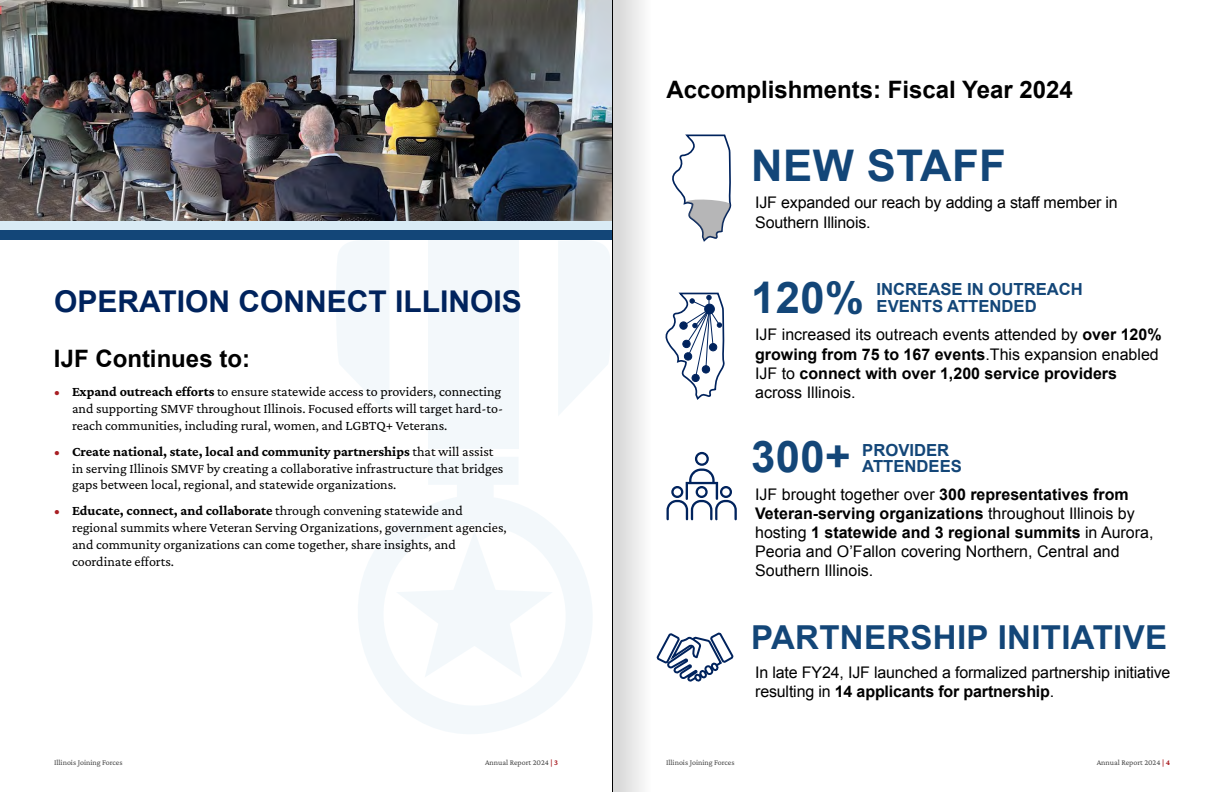
<style>
.page{position:relative;width:1224px;height:792px;background:#fff}
.page>*{position:absolute;margin:0;border:0;box-sizing:border-box;transform-origin:0 0}
.t1{font:700 43.6px "Arial";letter-spacing:.01em;color:#134678}
.t2{font:700 33px "Arial";letter-spacing:.01em;color:#134678}
.t3{font:700 30px "Arial";color:#00235d}
.t4{font:700 24px "Arial";color:#000}
.t5{font:700 16.7px/17px "Arial";color:#134678}
.t6{font:16px/19.2px "Arial";color:#000}
.t7{font:14px/16.8px "Crimson Pro";color:#000}
.t8{font:8px "Crimson Pro";color:#454545}
.s1{color:#a91f24}
.s2{font-weight:700}
.s3{font-weight:700;color:#a91f24}
</style>
<div class="page">
<div style="left:429px;top:240px;width:90px;height:209px;background:#f3f8fb"></div>
<svg style="left:336px;top:240px;width:53px;height:175px"></svg>
<svg style="left:558px;top:240px;width:53px;height:175px"></svg>
<svg style="left:358px;top:457px;width:234px;height:277px"></svg>
<div style="left:0;top:106px;width:612px;height:134px;background:#134678"></div>
<div style="left:0;top:96px;width:612px;height:134px;background:#d9ebf5"></div>
<svg style="left:714px;top:292px;width:11px;height:99px"></svg>
<svg style="left:714px;top:477px;width:23px;height:43px"></svg>
<svg style="left:714px;top:632px;width:20px;height:40px"></svg>
<img style="left:0;top:0;width:612px;height:221px">
<svg style="left:714px;top:134px;width:18px;height:105px"></svg>
<svg style="left:613px;top:0;width:101px;height:792px"></svg>
<hr style="left:612px;top:0;width:1px;height:792px;background:#000">
<h3 class="t4" style="left:666px;top:74px;width:408px">Accomplishments: Fiscal Year 2024</h3>
<h1 class="t1" style="left:751px;top:137px;width:256px">NEW STAFF</h1>
<h3 class="t3" style="left:54px;top:282px;width:469px">OPERATION CONNECT ILLINOIS</h3>
<h3 class="t4" style="left:54px;top:343px;width:198px">IJF Continues to:</h3>
<p class="t7" style="left:72px;top:383px;width:433px;text-indent:-18px"><span class="s1">•</span> <span class="s2">Expand outreach efforts</span> to ensure statewide access to providers, connecting and supporting SMVF throughout Illinois. Focused efforts will target hard-to&shy;reach communities, including rural, women, and LGBTQ+ Veterans.</p>
<p class="t7" style="left:72px;top:443px;width:433px;text-indent:-18px"><span class="s1">•</span> <span class="s2">Create national, state, local and community partnerships</span> that will assist in serving Illinois SMVF by creating a collaborative infrastructure that bridges gaps between local, regional, and statewide organizations.</p>
<p class="t7" style="left:72px;top:502px;width:436px;text-indent:-18px"><span class="s1">•</span> <span class="s2">Educate, connect, and collaborate</span> through convening statewide and regional summits where Veteran Serving Organizations, government agencies, and community organizations can come together, share insights, and coordinate efforts.</p>
<p class="t6" style="left:755px;top:193px;width:364px">IJF expanded our reach by adding a staff member in<br>Southern Illinois.</p>
<h1 class="t1" style="left:751px;top:269px;width:114px">120%</h1>
<p class="t5" style="left:877px;top:281px;width:208px">INCREASE IN OUTREACH<br>EVENTS ATTENDED</p>
<p class="t6" style="left:755px;top:325px;width:408px">IJF increased its outreach events attended by <span class="s2">over 120% growing from 75 to 167 events</span>.This expansion enabled IJF to <span class="s2">connect with over 1,200 service providers </span>across Illinois.</p>
<h1 class="t1" style="left:751px;top:428px;width:101px">300+</h1>
<p class="t5" style="left:862px;top:443px;width:101px;line-height:15.3px">PROVIDER<br>ATTENDEES</p>
<p class="t6" style="left:755px;top:485px;width:400px">IJF brought together over <span class="s2">300 representatives from Veteran-serving organizations</span> throughout Illinois by hosting <span class="s2">1 statewide and 3 regional summits</span> in Aurora, Peoria and O’Fallon covering Northern, Central and Southern Illinois.</p>
<h2 class="t2" style="left:751px;top:616px;width:417px">PARTNERSHIP INITIATIVE</h2>
<p class="t6" style="left:755px;top:663px;width:417px">In late FY24, IJF launched a formalized partnership initiative resulting in <span class="s2">14 applicants for partnership</span>.</p>
<p class="t8" style="left:54px;top:757px;width:70px">Illinois Joining Forces</p>
<p class="t8" style="left:485px;top:757px;width:74px">Annual Report 2024 <span class="s3">| 3</span></p>
<p class="t8" style="left:666px;top:757px;width:70px">Illinois Joining Forces</p>
<p class="t8" style="left:1097px;top:757px;width:75px">Annual Report 2024 <span class="s3">| 4</span></p>
</div>
